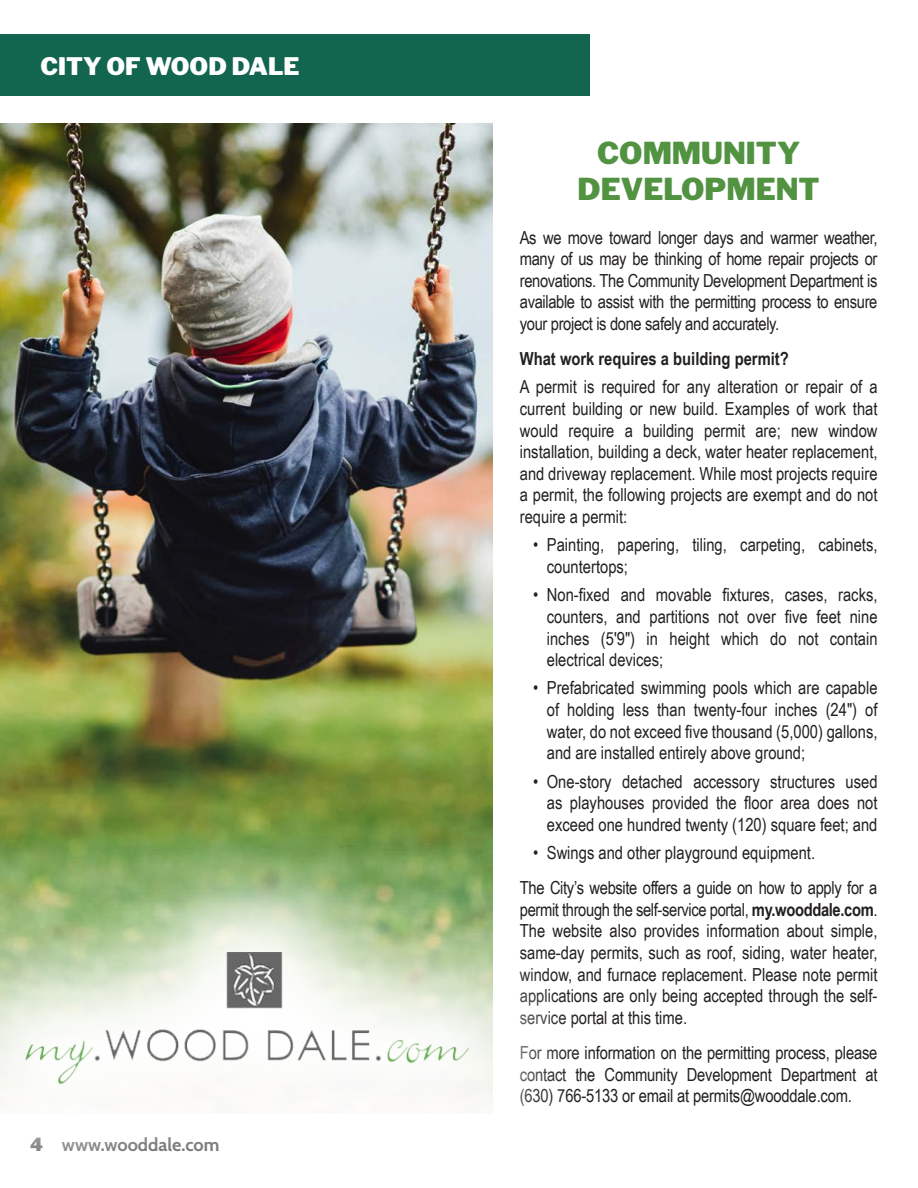
<style>
.page{position:relative;width:918px;height:1188px;background:#fff}
.page>*{position:absolute;margin:0;border:0;box-sizing:border-box;transform-origin:0 0}
.t1{font:900 30px/36px "Libre Franklin";color:#519341;text-align:center}
.t2{font:900 24px "Libre Franklin";color:#fff}
.t3{font:18px/21.6px "Arial Narrow";color:#231f20;text-align:justify}
.t4{font:700 18px "Arial Narrow";color:#231f20}
.t5{font:700 18px "Cabin";color:#636366}
.s1{font-family:"Libre Franklin";font-weight:900}
.s2{font-weight:700}
</style>
<div class="page">
<div style="left:0;top:34px;width:590px;height:62px;background:#12654e"></div>
<img style="left:0;top:124px;width:493px;height:700px">
<svg style="left:0;top:824px;width:493px;height:281px;background:#a0bb83"></svg>
<img style="left:15px;top:953px;width:464px;height:144px">
<p class="t2" style="left:40px;top:52px;width:261px">CITY OF WOOD DALE</p>
<p class="t5" style="left:30px;top:1131px;width:191px"><span class="s1">4</span> www.wooddale.com</p>
<p class="t1" style="left:578px;top:135px;width:244px">COMMUNITY<br>DEVELOPMENT</p>
<p class="t3" style="left:520px;top:226px;width:359px">As we move toward longer days and warmer weather, many of us may be thinking of home repair projects or renovations. The Community Development Department is available to assist with the permitting process to ensure your project is done safely and accurately.</p>
<p class="t4" style="left:520px;top:345px;width:271px">What work requires a building permit?</p>
<p class="t3" style="left:520px;top:376px;width:359px">A permit is required for any alteration or repair of a current building or new build. Examples of work that would require a building permit are; new window installation, building a deck, water heater replacement, and driveway replacement. While most projects require a permit, the following projects are exempt and do not require a permit:</p>
<p class="t3" style="left:547px;top:534px;width:332px;text-indent:-14px">• Painting, papering, tiling, carpeting, cabinets, countertops;</p>
<p class="t3" style="left:547px;top:583px;width:332px;text-indent:-14px">• Non-fixed and movable fixtures, cases, racks, counters, and partitions not over five feet nine inches (5'9") in height which do not contain electrical devices;</p>
<p class="t3" style="left:547px;top:677px;width:332px;text-indent:-14px">• Prefabricated swimming pools which are capable of holding less than twenty-four inches (24") of water, do not exceed five thousand (5,000) gallons, and are installed entirely above ground;</p>
<p class="t3" style="left:547px;top:770px;width:332px;text-indent:-14px">• One-story detached accessory structures used as playhouses provided the floor area does not exceed one hundred twenty (120) square feet; and</p>
<p class="t3" style="left:533px;top:841px;width:283px">• Swings and other playground equipment.</p>
<p class="t3" style="left:520px;top:876px;width:359px">The City’s website offers a guide on how to apply for a permit through the self-service portal, <span class="s2">my.wooddale.com</span>.<br>The website also provides information about simple, same-day permits, such as roof, siding, water heater, window, and furnace replacement. Please note permit applications are only being accepted through the self&shy;service portal at this time.</p>
<p class="t3" style="left:520px;top:1041px;width:359px">For more information on the permitting process, please contact the Community Development Department at (630) 766-5133 or email at permits@wooddale.com.</p>
</div>
